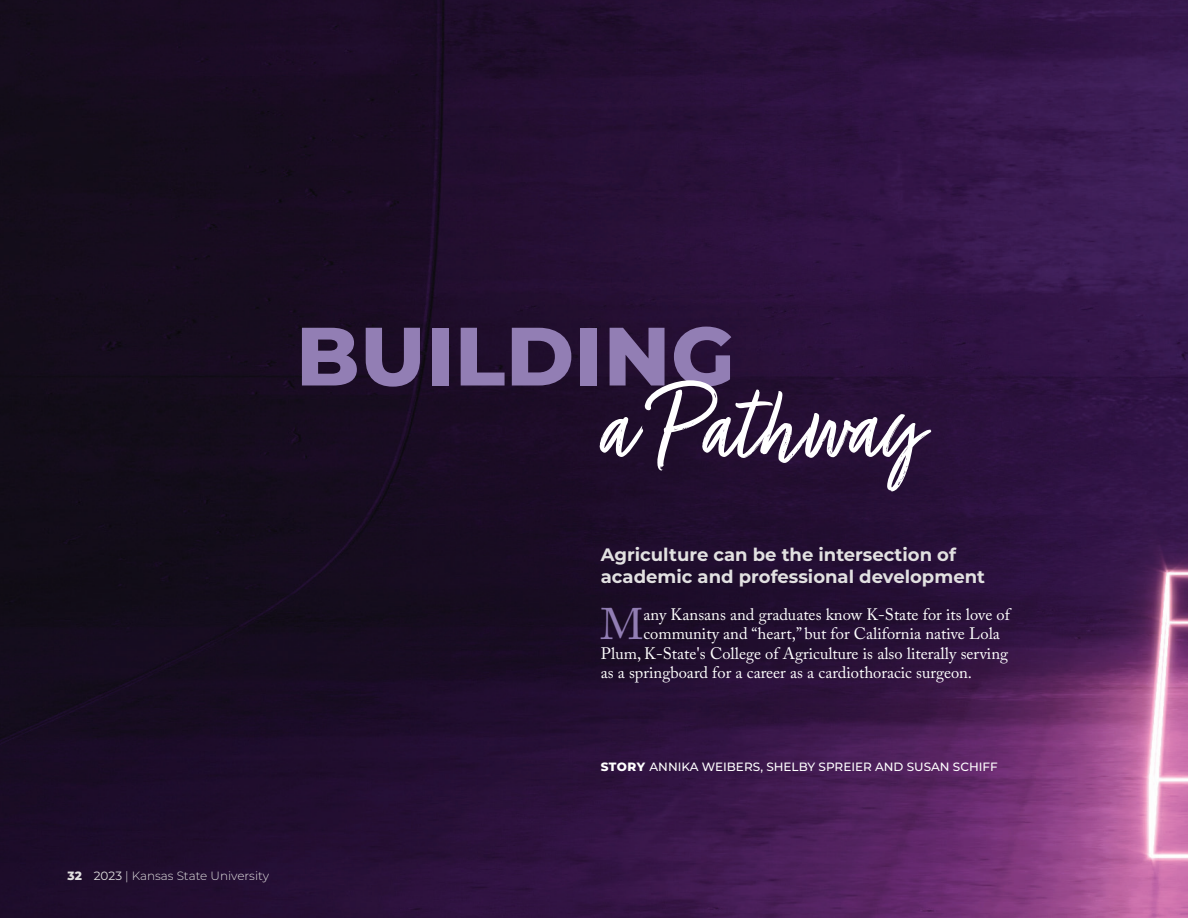
<style>
.page{position:relative;width:1188px;height:918px;background:#fff}
.page>*{position:absolute;margin:0;border:0;box-sizing:border-box;transform-origin:0 0}
.Script_Title_-_NON_TOC{font:122.25px "Turbinado Light Pro";color:#fff}
.Body_Copy{font:800 82.5px "Montserrat";letter-spacing:.01em;color:#927eb4}
.Body_Copy-2{font:43.95px "Adobe Caslon Pro";color:#927eb4}
.Subhead{font:700 18px/21.6px "Montserrat";color:#e2e1e1}
.Body_Copy-3{font:16.5px "Adobe Caslon Pro";color:#fff}
.Credits{font:500 12px "Montserrat";color:#fff}
.t1{font:300 12px "Montserrat";color:#e2e1e1}
.s1{font-weight:800}
.s2{font-weight:400}
</style>
<div class="page">
<img style="left:0;top:0;width:1188px;height:918px">
<p class="Body_Copy" style="left:296px;top:296px;width:440px">BUILDING</p>
<p class="Script_Title_-_NON_TOC" style="left:601px;top:359px;width:323px">a Pathway</p>
<p class="Subhead" style="left:601px;top:543px;width:386px">Agriculture can be the intersection of academic and professional development</p>
<p class="Body_Copy-2" style="left:600px;top:598px;width:45px">M</p>
<p class="Body_Copy-3" style="left:643px;top:604px;width:368px">any Kansans and graduates know K-State for its love of</p>
<p class="Body_Copy-3" style="left:643px;top:624px;width:358px">community and “heart,” but for California native Lola</p>
<p class="Body_Copy-3" style="left:601px;top:643px;width:409px">Plum, K-State's College of Agriculture is also literally serving</p>
<p class="Body_Copy-3" style="left:601px;top:663px;width:373px">as a springboard for a career as a cardiothoracic surgeon.</p>
<p class="Credits" style="left:601px;top:758px;width:399px"><span class="s1">STORY</span> ANNIKA WEIBERS, SHELBY SPREIER AND SUSAN SCHIFF</p>
<p class="t1" style="left:68px;top:867px;width:203px"><span class="s1">32</span> <span class="s2">2023</span> | Kansas State University</p>
</div>
